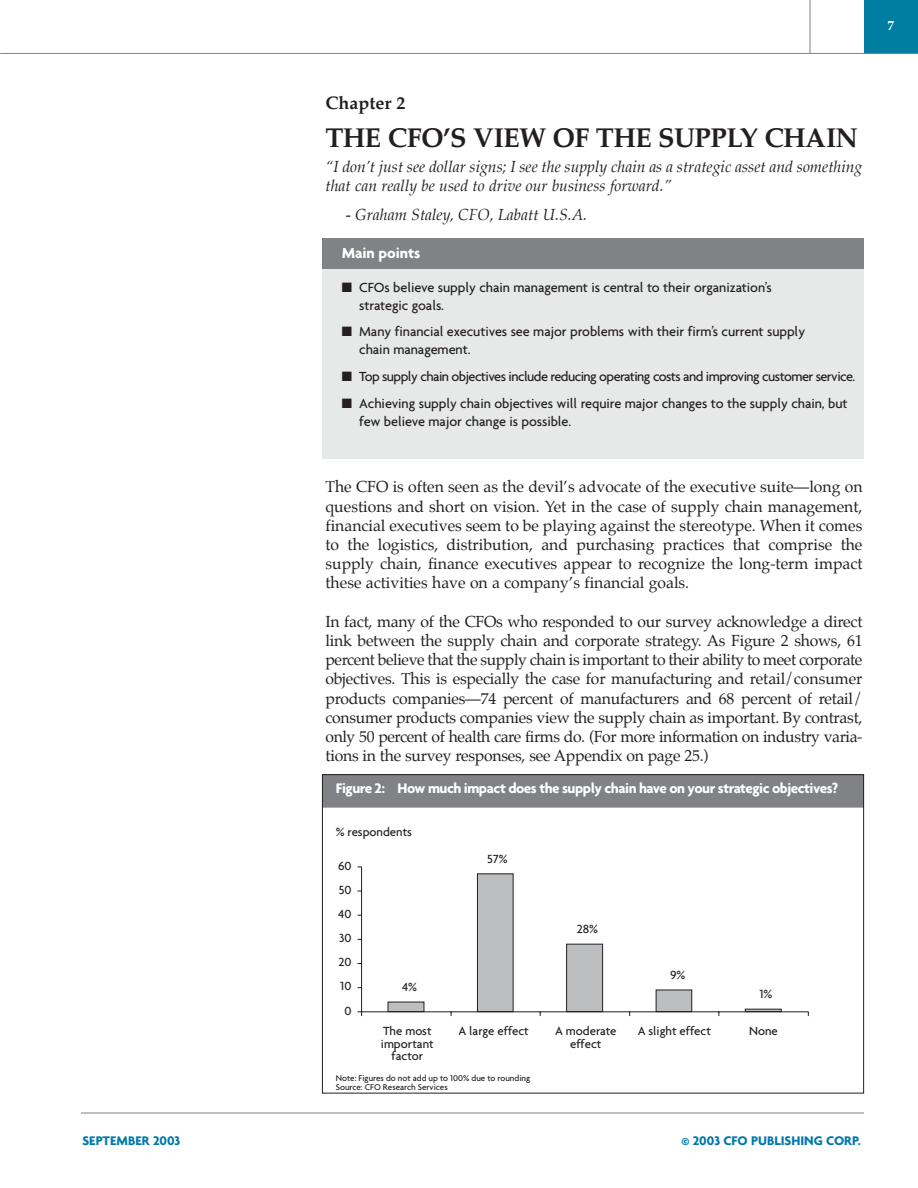
<style>
.page{position:relative;width:918px;height:1188px;background:#fff}
.page>*{position:absolute;margin:0;border:0;box-sizing:border-box;transform-origin:0 0}
.t1{font:700 27px "Palatino";letter-spacing:-.02em;color:#231f20}
.t2{font:700 18px "Palatino";color:#231f20}
.t3{font:15.75px/19.2px "Palatino";letter-spacing:-.01em;color:#231f20;text-align:justify}
.t4{font:italic 15.75px/19.2px "Palatino";color:#231f20}
.t5{font:700 15.75px "Agenda";letter-spacing:-.005em;color:#fff}
.t6{font:700 15px "Agenda";letter-spacing:-.03em;color:#fff}
.t7{font:500 14.25px/17.9px "Agenda";letter-spacing:-.005em;color:#231f20}
.t8{font:500 14.25px "Agenda";letter-spacing:-.04em;color:#231f20}
.t9{font:700 13.5px "Agenda";color:#0078a9}
.t10{font:700 13.5px "Palatino";color:#fff}
.t11{font:500 12.75px/12.8px "Agenda";color:#231f20;text-align:center}
.t12{font:500 9px/9px "Agenda";color:#231f20}
</style>
<div class="page">
<div style="left:322px;top:238px;width:542px;height:221px;background:#e7e8e8"></div>
<div style="left:322px;top:238px;width:542px;height:30px;background:#808285"></div>
<div style="left:864px;top:0;width:54px;height:54px;background:#007ea2"></div>
<hr style="left:0;top:53px;width:918px;height:1px;background:#808285">
<hr style="left:810px;top:0;width:1px;height:53px;background:#808285">
<hr style="left:81px;top:1113px;width:783px;height:1px;background:#808285">
<div style="left:324px;top:776px;width:538px;height:32px;background:#808285"></div>
<div style="left:388px;top:1002px;width:36px;height:10px;background:#bcbec0"></div>
<div style="left:477px;top:873px;width:37px;height:139px;background:#bcbec0;border:1px solid #231f20"></div>
<div style="left:566px;top:944px;width:37px;height:68px;background:#bcbec0;border:1px solid #231f20"></div>
<div style="left:656px;top:990px;width:36px;height:22px;background:#bcbec0"></div>
<div style="left:745px;top:1009px;width:37px;height:3px;background:#bcbec0;border:1px solid #231f20"></div>
<hr style="left:361px;top:867px;width:1px;height:145px;background:#231f20">
<hr style="left:362px;top:1011px;width:446px;height:1px;background:#231f20">
<p class="t10" style="left:888px;top:19px;width:8px">7</p>
<p class="t2" style="left:325px;top:94px;width:81px">Chapter 2</p>
<h1 class="t1" style="left:325px;top:125px;width:534px">THE CFO’S VIEW OF THE SUPPLY CHAIN</h1>
<p class="t4" style="left:325px;top:158px;width:538px">“I don’t just see dollar signs; I see the supply chain as a strategic asset and something that can really be used to drive our business forward.”</p>
<p class="t4" style="left:346px;top:206px;width:243px">- Graham Staley, CFO, Labatt U.S.A.</p>
<p class="t5" style="left:342px;top:246px;width:80px">Main points</p>
<p class="t7" style="left:359px;top:279px;width:414px;text-indent:-18px">■ CFOs believe supply chain management is central to their organization’s strategic goals.</p>
<p class="t7" style="left:359px;top:324px;width:447px;text-indent:-18px">■ Many financial executives see major problems with their firm’s current supply chain management.</p>
<p class="t8" style="left:342px;top:370px;width:515px">■ Top supply chain objectives include reducing operating costs and improving customer service.</p>
<p class="t7" style="left:359px;top:396px;width:490px;text-indent:-18px">■ Achieving supply chain objectives will require major changes to the supply chain, but few believe major change is possible.</p>
<p class="t3" style="left:325px;top:479px;width:539px">The CFO is often seen as the devil’s advocate of the executive suite—long on questions and short on vision. Yet in the case of supply chain management, financial executives seem to be playing against the stereotype. When it comes to the logistics, distribution, and purchasing practices that comprise the supply chain, finance executives appear to recognize the long-term impact these activities have on a company’s financial goals.</p>
<p class="t3" style="left:325px;top:613px;width:539px">In fact, many of the CFOs who responded to our survey acknowledge a direct link between the supply chain and corporate strategy. As Figure 2 shows, 61 percent believe that the supply chain is important to their ability to meet corporate objectives. This is especially the case for manufacturing and retail/consumer products companies—74 percent of manufacturers and 68 percent of retail/ consumer products companies view the supply chain as important. By contrast, only 50 percent of health care firms do. (For more information on industry varia&shy;tions in the survey responses, see Appendix on page 25.)</p>
<p class="t6" style="left:336px;top:783px;width:504px">Figure 2: How much impact does the supply chain have on your strategic objectives?</p>
<p class="t11" style="left:336px;top:827px;width:78px">% respondents</p>
<p class="t11" style="left:338px;top:860px;width:15px">60</p>
<p class="t11" style="left:339px;top:884px;width:14px">50</p>
<p class="t11" style="left:338px;top:908px;width:15px">40</p>
<p class="t11" style="left:339px;top:933px;width:14px">30</p>
<p class="t11" style="left:338px;top:957px;width:15px">20</p>
<p class="t11" style="left:340px;top:981px;width:13px">10</p>
<p class="t11" style="left:344px;top:1005px;width:9px">0</p>
<p class="t11" style="left:402px;top:982px;width:16px">4%</p>
<p class="t11" style="left:487px;top:853px;width:22px">57%</p>
<p class="t11" style="left:577px;top:924px;width:23px">28%</p>
<p class="t11" style="left:670px;top:969px;width:17px">9%</p>
<p class="t11" style="left:759px;top:989px;width:15px">1%</p>
<p class="t11" style="left:381px;top:1025px;width:54px">The most important factor</p>
<p class="t11" style="left:458px;top:1025px;width:72px">A large effect</p>
<p class="t11" style="left:555px;top:1025px;width:63px">A moderate effect</p>
<p class="t11" style="left:638px;top:1025px;width:75px">A slight effect</p>
<p class="t11" style="left:749px;top:1025px;width:30px">None</p>
<p class="t12" style="left:336px;top:1074px;width:196px">Note: Figures do not add up to 100% due to rounding<br>Source: CFO Research Services</p>
<p class="t9" style="left:82px;top:1135px;width:99px">SEPTEMBER 2003</p>
<p class="t9" style="left:681px;top:1135px;width:181px">© 2003 CFO PUBLISHING CORP.</p>
</div>
